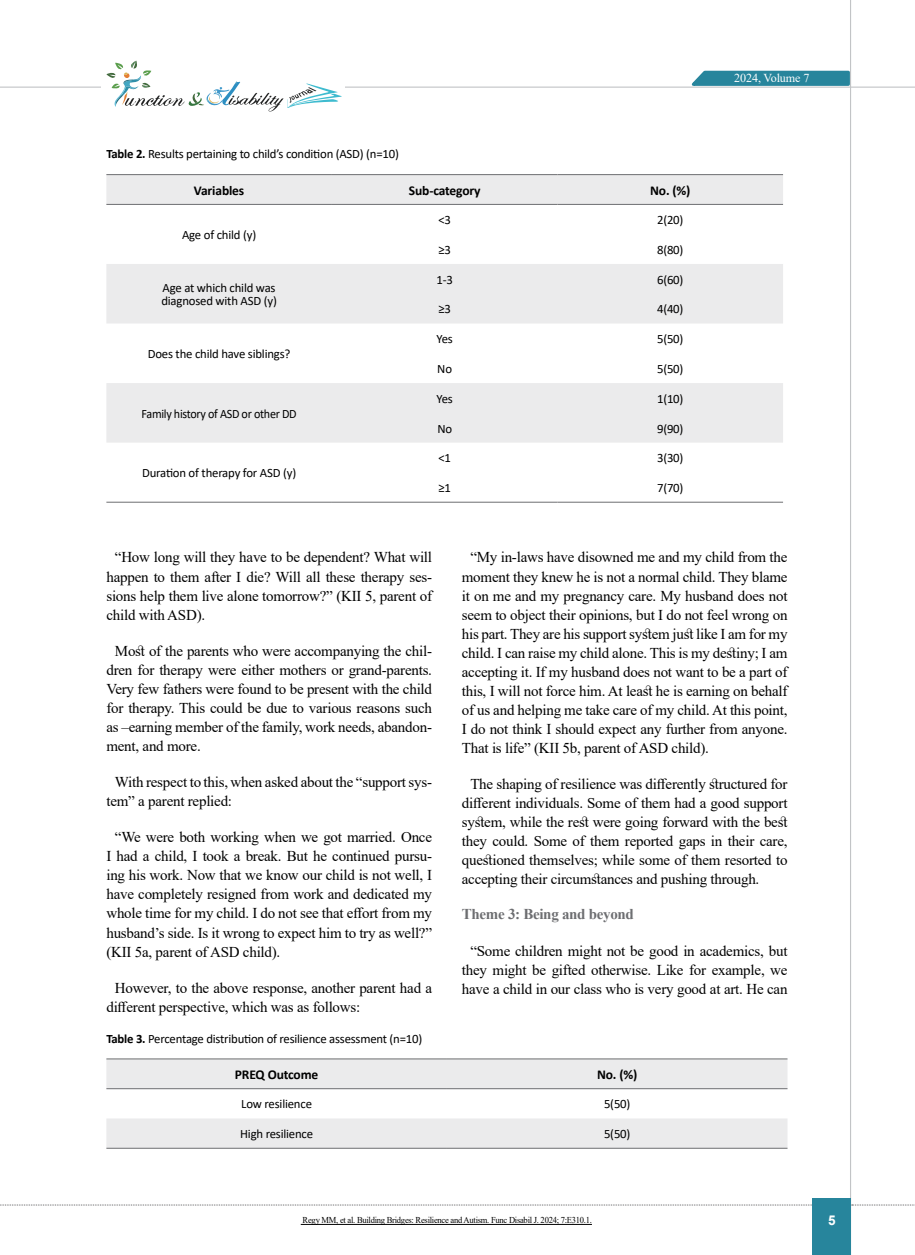
<style>
.page{position:relative;width:915px;height:1255px;background:#fff}
.page>*{position:absolute;margin:0;border:0;box-sizing:border-box;transform-origin:0 0}
.t1{font:15px/19px "Times New Roman";letter-spacing:-.015em;color:#000;text-align:justify}
.t2{font:700 15px "Times New Roman";letter-spacing:-.02em;color:#6d6e71}
.t3{font:700 13.5px "Calibri";letter-spacing:-.01em;color:#000}
.t4{font:700 13.5px "Arial";color:#fff}
.t5{font:12.75px/13.5px "Calibri";letter-spacing:-.015em;color:#000}
.t6{font:12.75px "Calibri";letter-spacing:-.015em;color:#000;scale:.95 1}
.t7{font:12.15px "Times New Roman";letter-spacing:-.01em;color:#fff}
.t8{font:9px "Times New Roman";letter-spacing:-.03em;color:#000;scale:.95 1}
.s1{font-weight:700}
</style>
<div class="page">
<hr style="left:849px;top:0;width:1px;height:1254px;background:#c2c4c6">
<hr style="left:0;top:87px;width:914px;height:1px;background:#c2c4c6">
<svg style="left:0;top:1204px;width:812px;height:1px"></svg>
<svg style="left:851px;top:1204px;width:64px;height:1px"></svg>
<svg style="left:686px;top:69px;width:165px;height:18px;background:#549eb0"></svg>
<div style="left:812px;top:1198px;width:38px;height:56px;background:#27859c"></div>
<div style="left:101px;top:57px;width:243px;height:55px;background:#fff"></div>
<svg style="left:106px;top:61px;width:235px;height:51px"></svg>
<svg style="left:106px;top:175px;width:676px;height:267px;fill:#ebebec"></svg>
<hr style="left:106px;top:502px;width:226px;height:1px;background:#6d6e71">
<hr style="left:332px;top:502px;width:225px;height:1px;background:#6d6e71">
<hr style="left:557px;top:502px;width:225px;height:1px;background:#6d6e71">
<hr style="left:106px;top:174px;width:226px;height:1px;background:#6d6e71">
<hr style="left:332px;top:174px;width:225px;height:1px;background:#6d6e71">
<hr style="left:557px;top:174px;width:225px;height:1px;background:#6d6e71">
<hr style="left:106px;top:204px;width:226px;height:1px;background:#6d6e71">
<hr style="left:332px;top:204px;width:225px;height:1px;background:#6d6e71">
<hr style="left:557px;top:204px;width:225px;height:1px;background:#6d6e71">
<svg style="left:106px;top:1059px;width:681px;height:88px;fill:#ebebec"></svg>
<hr style="left:106px;top:1147px;width:341px;height:1px;background:#6d6e71">
<hr style="left:447px;top:1147px;width:340px;height:1px;background:#6d6e71">
<hr style="left:106px;top:1058px;width:341px;height:1px;background:#6d6e71">
<hr style="left:447px;top:1058px;width:340px;height:1px;background:#6d6e71">
<hr style="left:106px;top:1088px;width:341px;height:1px;background:#6d6e71">
<hr style="left:447px;top:1088px;width:340px;height:1px;background:#6d6e71">
<hr style="left:300px;top:1224px;width:291px;height:1px;background:#000">
<p class="t5" style="left:106px;top:147px;width:294px"><span class="s1">Table 2.</span> Results pertaining to child’s condition (ASD) (n=10)</p>
<p class="t3" style="left:194px;top:180px;width:52px">Variables</p>
<p class="t3" style="left:408px;top:180px;width:73px">Sub-category</p>
<p class="t3" style="left:650px;top:180px;width:42px">No. (%)</p>
<p class="t5" style="left:182px;top:228px;width:76px">Age of child (y)</p>
<p class="t5" style="left:438px;top:213px;width:14px">&lt;3</p>
<p class="t5" style="left:657px;top:213px;width:28px">2(20)</p>
<p class="t5" style="left:438px;top:242px;width:14px">≥3</p>
<p class="t5" style="left:657px;top:242px;width:28px">8(80)</p>
<p class="t5" style="left:161px;top:280px;width:117px">Age at which child was diagnosed with ASD (y)</p>
<p class="t5" style="left:148px;top:347px;width:144px">Does the child have siblings?</p>
<p class="t6" style="left:141px;top:404px;width:165px">Family history of ASD or other DD</p>
<p class="t5" style="left:142px;top:466px;width:156px">Duration of therapy for ASD (y)</p>
<p class="t5" style="left:436px;top:272px;width:18px">1-3</p>
<p class="t5" style="left:657px;top:272px;width:28px">6(60)</p>
<p class="t5" style="left:438px;top:302px;width:14px">≥3</p>
<p class="t5" style="left:657px;top:302px;width:28px">4(40)</p>
<p class="t5" style="left:436px;top:332px;width:18px">Yes</p>
<p class="t5" style="left:656px;top:332px;width:28px">5(50)</p>
<p class="t5" style="left:437px;top:361px;width:16px">No</p>
<p class="t5" style="left:656px;top:361px;width:28px">5(50)</p>
<p class="t5" style="left:436px;top:391px;width:18px">Yes</p>
<p class="t5" style="left:657px;top:391px;width:28px">1(10)</p>
<p class="t5" style="left:437px;top:421px;width:16px">No</p>
<p class="t5" style="left:657px;top:421px;width:28px">9(90)</p>
<p class="t5" style="left:438px;top:451px;width:14px">&lt;1</p>
<p class="t5" style="left:656px;top:451px;width:28px">3(30)</p>
<p class="t5" style="left:438px;top:481px;width:14px">≥1</p>
<p class="t5" style="left:656px;top:481px;width:28px">7(70)</p>
<p class="t7" style="left:734px;top:69px;width:77px">2024, Volume 7</p>
<p class="t1" style="left:106px;top:547px;width:327px;text-indent:9px">“How long will they have to be dependent? What will happen to them after I die? Will all these therapy ses&shy;sions help them live alone tomorrow?” (KII 5, parent of child with ASD).</p>
<p class="t1" style="left:106px;top:640px;width:327px;text-indent:9px">Most of the parents who were accompanying the chil&shy;dren for therapy were either mothers or grand-parents.<br>Very few fathers were found to be present with the child for therapy. This could be due to various reasons such as –earning member of the family, work needs, abandon&shy;ment, and more.</p>
<p class="t1" style="left:106px;top:772px;width:327px;text-indent:9px">With respect to this, when asked about the “support sys&shy;tem” a parent replied:</p>
<p class="t1" style="left:106px;top:827px;width:327px;text-indent:9px">“We were both working when we got married. Once I had a child, I took a break. But he continued pursu&shy;ing his work. Now that we know our child is not well, I have completely resigned from work and dedicated my whole time for my child. I do not see that effort from my husband’s side. Is it wrong to expect him to try as well?” (KII 5a, parent of ASD child).</p>
<p class="t1" style="left:106px;top:977px;width:327px;text-indent:9px">However, to the above response, another parent had a different perspective, which was as follows:</p>
<p class="t1" style="left:461px;top:547px;width:327px;text-indent:9px">“My in-laws have disowned me and my child from the moment they knew he is not a normal child. They blame it on me and my pregnancy care. My husband does not seem to object their opinions, but I do not feel wrong on his part. They are his support system just like I am for my child. I can raise my child alone. This is my destiny; I am accepting it. If my husband does not want to be a part of this, I will not force him. At least he is earning on behalf of us and helping me take care of my child. At this point, I do not think I should expect any further from anyone.<br>That is life” (KII 5b, parent of ASD child).</p>
<p class="t1" style="left:461px;top:774px;width:327px;text-indent:9px">The shaping of resilience was differently structured for different individuals. Some of them had a good support system, while the rest were going forward with the best they could. Some of them reported gaps in their care, questioned themselves; while some of them resorted to accepting their circumstances and pushing through.</p>
<p class="t2" style="left:461px;top:903px;width:173px">Theme 3: Being and beyond</p>
<p class="t1" style="left:461px;top:940px;width:327px;text-align:center">“Some children might not be good in academics, but they might be gifted otherwise. Like for example, we have a child in our class who is very good at art. He can</p>
<p class="t5" style="left:106px;top:1031px;width:317px"><span class="s1">Table 3.</span> Percentage distribution of resilience assessment (n=10)</p>
<p class="t3" style="left:235px;top:1064px;width:85px">PREQ Outcome</p>
<p class="t3" style="left:597px;top:1064px;width:42px">No. (%)</p>
<p class="t5" style="left:241px;top:1096px;width:72px">Low resilience</p>
<p class="t5" style="left:604px;top:1096px;width:28px">5(50)</p>
<p class="t5" style="left:240px;top:1126px;width:74px">High resilience</p>
<p class="t5" style="left:604px;top:1126px;width:28px">5(50)</p>
<p class="t8" style="left:302px;top:1213px;width:306px">Regy MM, et al. Building Bridges: Resilience and Autism. Func Disabil J. 2024; 7:E310.1.</p>
<p class="t4" style="left:827px;top:1210px;width:9px">5</p>
</div>
